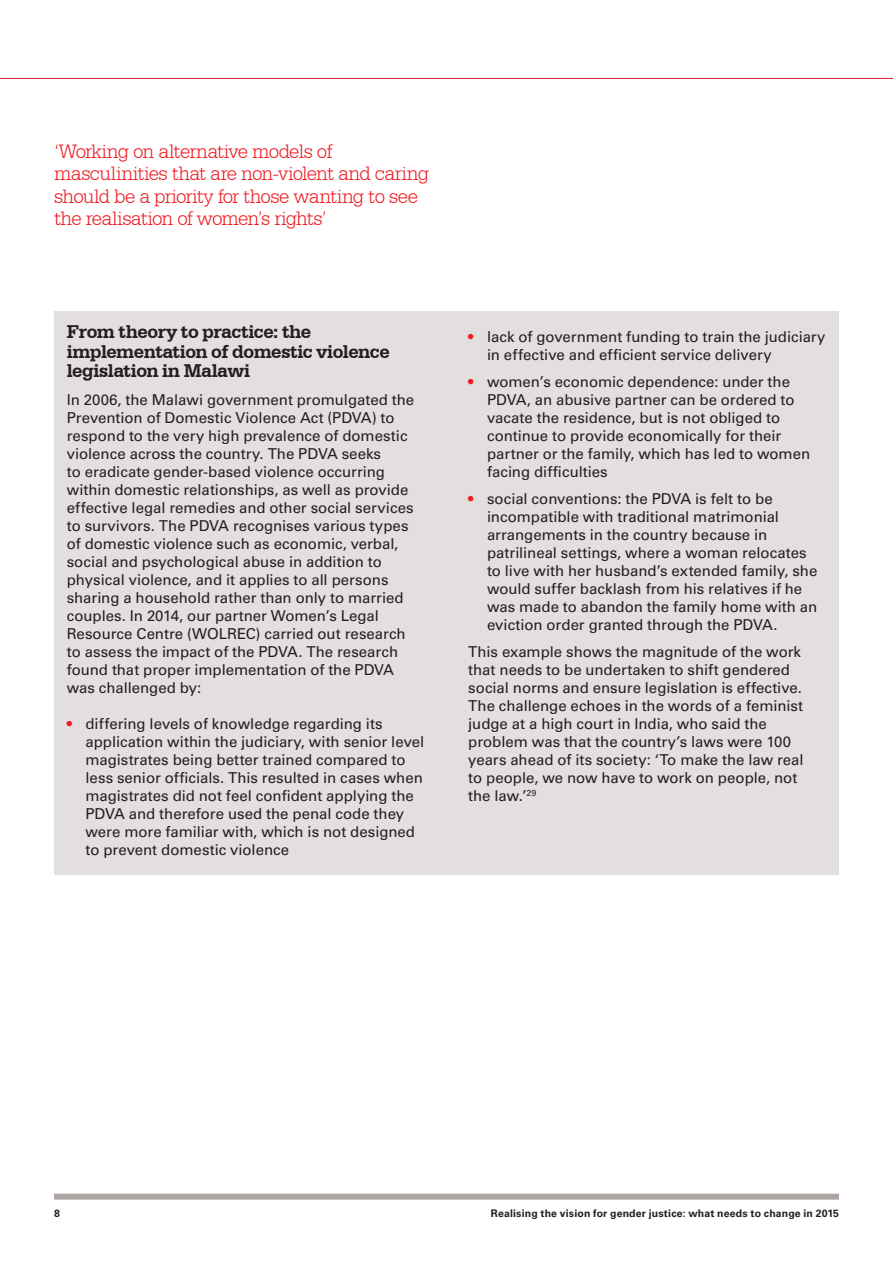
<style>
.page{position:relative;width:893px;height:1263px;background:#fff}
.page>*{position:absolute;margin:0;border:0;box-sizing:border-box;transform-origin:0 0}
.t1{font:300 21px/22.5px "Serifa BT";letter-spacing:-.035em;color:#ee1d23}
.t2{font:700 19.5px/19.5px "Serifa BT";letter-spacing:-.025em;color:#231f20}
.t3{font:15px/18px "Univers CA";letter-spacing:-.005em;color:#231f20}
.t4{font:700 10.5px "Univers CA";letter-spacing:.015em;color:#231f20}
.s1{font-weight:700;color:#ee1d23}
</style>
<div class="page">
<div style="left:54px;top:1193px;width:785px;height:6px;background:#ada5a3"></div>
<hr style="left:0;top:78px;width:893px;height:1px;background:#d1232a">
<div style="left:54px;top:311px;width:785px;height:563px;background:#e3dfde"></div>
<h1 class="t1" style="left:54px;top:139px;width:377px">‘Working on alternative models of masculinities that are non-violent and caring should be a priority for those wanting to see the realisation of women’s rights’</h1>
<h2 class="t2" style="left:67px;top:321px;width:324px">From theory to practice: the implementation of domestic violence legislation in Malawi</h2>
<p class="t3" style="left:67px;top:391px;width:349px">In 2006, the Malawi government promulgated the Prevention of Domestic Violence Act (PDVA) to respond to the very high prevalence of domestic violence across the country. The PDVA seeks<br>to eradicate gender-based violence occurring within domestic relationships, as well as provide effective legal remedies and other social services to survivors. The PDVA recognises various types of domestic violence such as economic, verbal, social and psychological abuse in addition to physical violence, and it applies to all persons sharing a household rather than only to married couples. In 2014, our partner Women’s Legal Resource Centre (WOLREC) carried out research to assess the impact of the PDVA. The research found that proper implementation of the PDVA was challenged by:</p>
<p class="t3" style="left:86px;top:715px;width:340px;text-indent:-19px"><span class="s1">•</span> differing levels of knowledge regarding its application within the judiciary, with senior level magistrates being better trained compared to less senior officials. This resulted in cases when magistrates did not feel confident applying the PDVA and therefore used the penal code they were more familiar with, which is not designed to prevent domestic violence</p>
<p class="t3" style="left:487px;top:328px;width:340px;text-indent:-19px"><span class="s1">•</span> lack of government funding to train the judiciary in effective and efficient service delivery</p>
<p class="t3" style="left:487px;top:373px;width:325px;text-indent:-19px"><span class="s1">•</span> women’s economic dependence: under the PDVA, an abusive partner can be ordered to vacate the residence, but is not obliged to continue to provide economically for their partner or the family, which has led to women facing difficulties</p>
<p class="t3" style="left:487px;top:490px;width:332px;text-indent:-19px"><span class="s1">•</span> social conventions: the PDVA is felt to be incompatible with traditional matrimonial arrangements in the country because in patrilineal settings, where a woman relocates to live with her husband’s extended family, she would suffer backlash from his relatives if he was made to abandon the family home with an eviction order granted through the PDVA.</p>
<p class="t3" style="left:468px;top:643px;width:337px">This example shows the magnitude of the work that needs to be undertaken to shift gendered social norms and ensure legislation is effective.<br>The challenge echoes in the words of a feminist judge at a high court in India, who said the problem was that the country’s laws were 100 years ahead of its society: ‘To make the law real to people, we now have to work on people, not the law.’<sup>29</sup></p>
<p class="t4" style="left:54px;top:1207px;width:7px">8</p>
<p class="t4" style="left:491px;top:1207px;width:350px">Realising the vision for gender justice: what needs to change in 2015</p>
</div>
